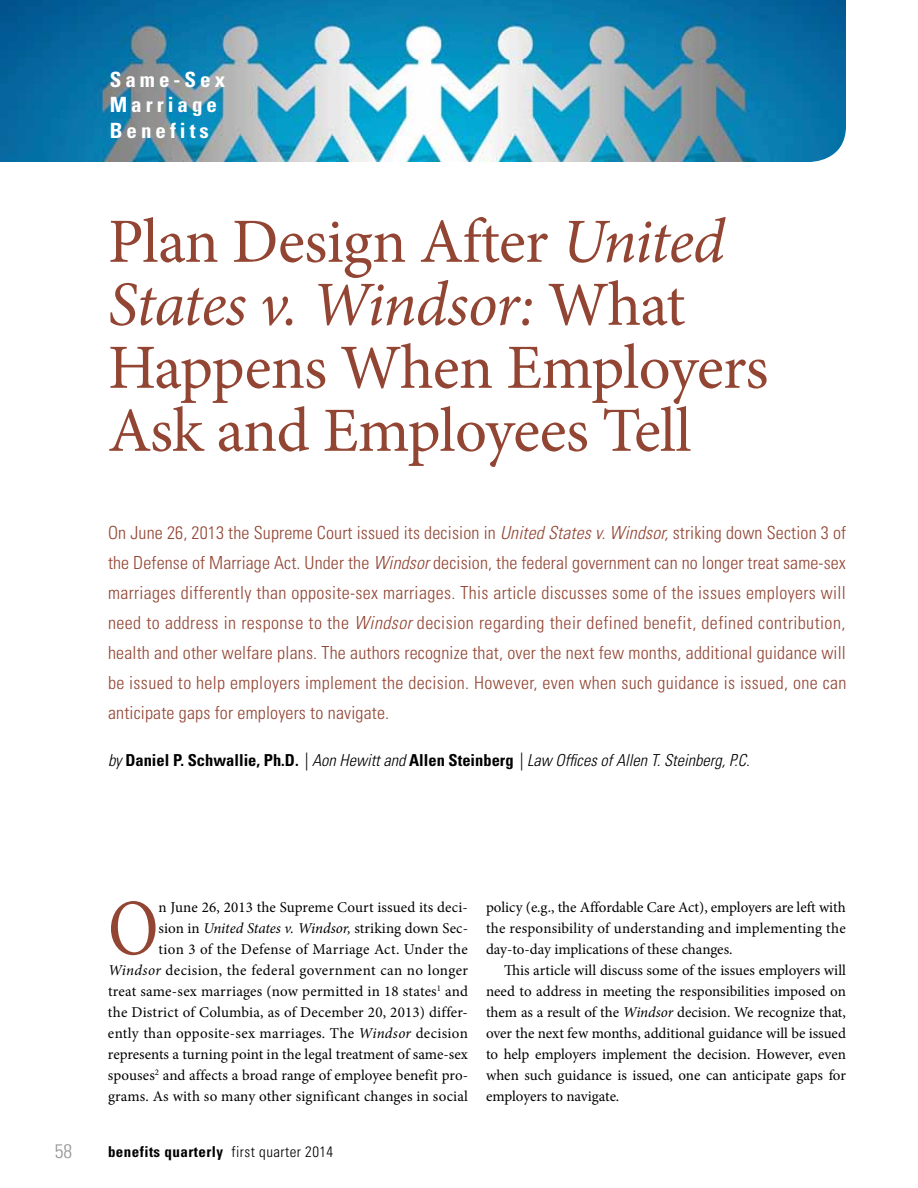
<style>
.page{position:relative;width:918px;height:1188px;background:#fff}
.page>*{position:absolute;margin:0;border:0;box-sizing:border-box;transform-origin:0 0}
.t1{font:79.65px "Minion Pro";color:#934533;scale:.85 1}
.t2{font:63px/63px "Minion Pro";letter-spacing:-.015em;color:#934533}
.t3{font:700 condensed 21px/25.2px "Univers LT Std";letter-spacing:.19em;color:#fff}
.t4{font:300 condensed 19.5px "Univers LT Std";color:#939598}
.t5{font:300 condensed 18px/30px "Univers LT Std";letter-spacing:.01em;color:#934533;text-align:justify}
.t6{font:italic 300 condensed 16.5px "Univers LT Std";color:#000}
.t7{font:15px/21px "Minion Pro";letter-spacing:.01em;color:#000;text-align:justify}
.t8{font:700 condensed 15px "Univers LT Std";letter-spacing:.03em;color:#000}
.s1{font-style:italic}
.s2{font-weight:700;font-style:normal}
.s3{font-weight:300}
</style>
<div class="page">
<img style="left:0;top:0;width:846px;height:162px">
<h3 class="t3" style="left:110px;top:67px;width:117px">Same-Sex<br>Marriage<br>Benefits</h3>
<h2 class="t2" style="left:108px;top:210px;width:662px">Plan Design After <span class="s1">United<br>States v. Windsor:</span> What<br>Happens When Employers<br>Ask and Employees Tell</h2>
<p class="t5" style="left:108px;top:518px;width:740px">On June 26, 2013 the Supreme Court issued its decision in <span class="s1">United States v. Windsor,</span> striking down Section 3 of the Defense of Marriage Act. Under the <span class="s1">Windsor</span> decision, the federal government can no longer treat same-sex marriages differently than opposite-sex marriages. This article discusses some of the issues employers will need to address in response to the <span class="s1">Windsor</span> decision regarding their defined benefit, defined contribution, health and other welfare plans. The authors recognize that, over the next few months, additional guidance will be issued to help employers implement the decision. However, even when such guidance is issued, one can anticipate gaps for employers to navigate.</p>
<p class="t6" style="left:108px;top:750px;width:643px">by <span class="s2">Daniel P. Schwallie, Ph.D.</span> | Aon Hewitt and <span class="s2">Allen Steinberg</span> | Law Offices of Allen T. Steinberg, P.C.</p>
<h1 class="t1" style="left:108px;top:875px;width:61px">O</h1>
<p class="t7" style="left:108px;top:897px;width:362px;text-align:right">n June 26, 2013 the Supreme Court issued its deci-<br>sion in <span class="s1">United States v. Windsor,</span> striking down Sec-<br>tion 3 of the Defense of Marriage Act. Under the <span class="s1">Windsor</span> decision, the federal government can no longer treat same-sex marriages (now permitted in 18 states<sup>1</sup> and the District of Columbia, as of December 20, 2013) differ&shy;ently than opposite-sex marriages. The <span class="s1">Windsor</span> decision represents a turning point in the legal treatment of same-sex spouses<sup>2</sup> and affects a broad range of employee benefit pro&shy;grams. As with so many other significant changes in social</p>
<p class="t7" style="left:486px;top:897px;width:361px">policy (e.g., the Affordable Care Act), employers are left with the responsibility of understanding and implementing the day-to-day implications of these changes.</p>
<p class="t7" style="left:486px;top:960px;width:362px;text-indent:18px">This article will discuss some of the issues employers will need to address in meeting the responsibilities imposed on them as a result of the <span class="s1">Windsor</span> decision. We recognize that, over the next few months, additional guidance will be issued to help employers implement the decision. However, even when such guidance is issued, one can anticipate gaps for employers to navigate.</p>
<h3 class="t4" style="left:55px;top:1139px;width:19px">58</h3>
<p class="t8" style="left:108px;top:1143px;width:227px">benefits quarterly <span class="s3">first quarter 2014</span></p>
</div>
